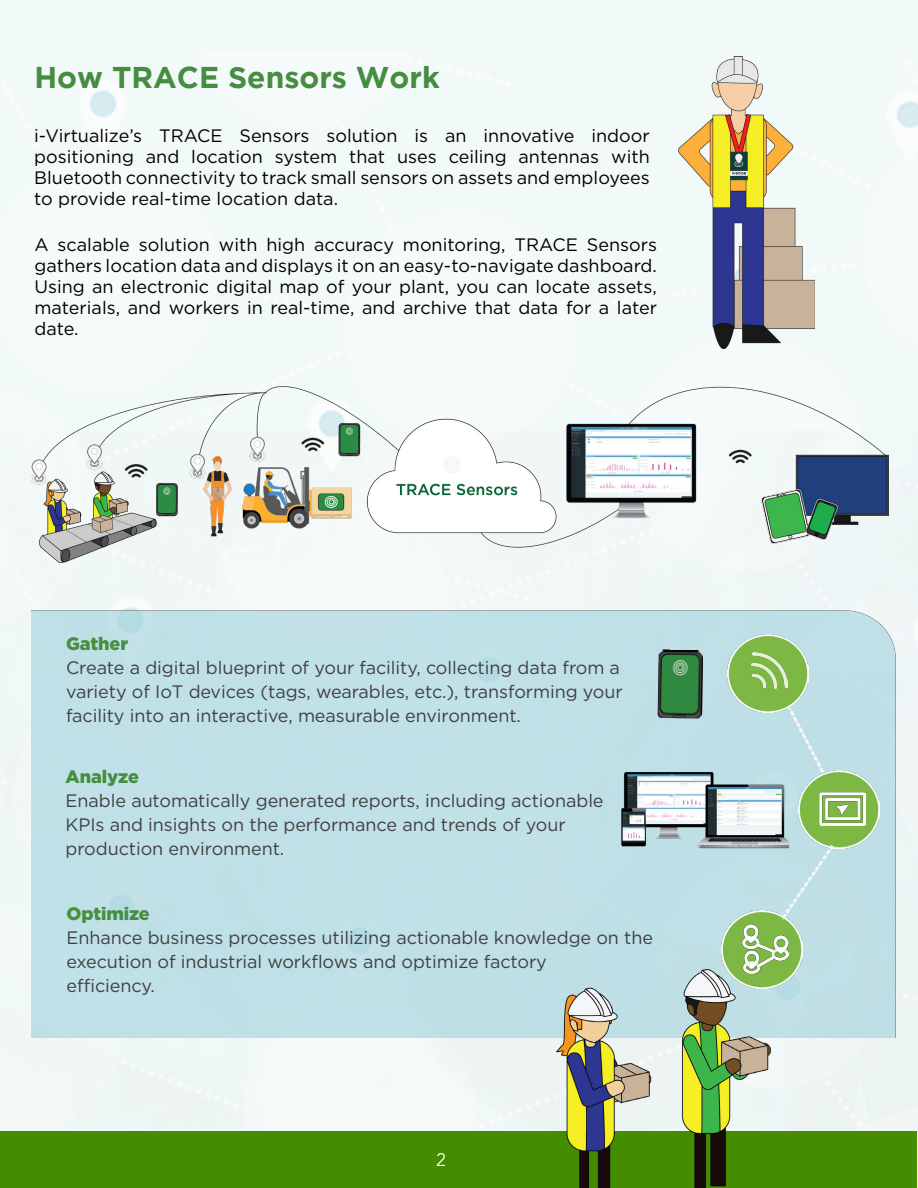
<style>
.page{position:relative;width:918px;height:1188px;background:#fff}
.page>*{position:absolute;margin:0;border:0;box-sizing:border-box;transform-origin:0 0}
.t1{font:700 30px "Gotham";color:#468d41}
.t2{font:18px/21px "Gotham";color:#000;text-align:justify}
.t3{font:18px/24px "Gotham";letter-spacing:-.005em;color:#414042}
.t4{font:900 18px "Gotham";letter-spacing:-.005em;color:#478e41}
.t5{font:18px "Avenir";color:#fffffb}
</style>
<div class="page">
<div style="left:1px;top:0;width:917px;height:1131px;background:#f2f9f9"></div>
<div style="left:0;top:1131px;width:917px;height:56px;background:#458c00"></div>
<div style="left:31px;top:611px;width:864px;height:426px;background:#bfe0e6"></div>
<img style="left:612px;top:761px;width:177px;height:88px">
<img style="left:788px;top:776px;width:11px;height:52px">
<img style="left:32px;top:386px;width:856px;height:177px">
<img style="left:678px;top:57px;width:137px;height:292px">
<img style="left:556px;top:970px;width:215px;height:218px">
<img style="left:658px;top:649px;width:45px;height:70px">
<img style="left:781px;top:693px;width:44px;height:81px">
<img style="left:728px;top:635px;width:81px;height:78px">
<img style="left:752px;top:653px;width:35px;height:35px">
<img style="left:799px;top:770px;width:80px;height:78px">
<img style="left:819px;top:793px;width:46px;height:33px">
<img style="left:722px;top:911px;width:80px;height:78px">
<img style="left:742px;top:924px;width:46px;height:50px">
<img style="left:781px;top:845px;width:53px;height:75px">
<h1 class="t1" style="left:34px;top:60px;width:407px">How TRACE Sensors Work</h1>
<p class="t2" style="left:34px;top:125px;width:617px">i-Virtualize’s TRACE Sensors solution is an innovative indoor positioning and location system that uses ceiling antennas with Bluetooth connectivity to track small sensors on assets and employees to provide real-time location data.</p>
<p class="t2" style="left:34px;top:234px;width:624px">A scalable solution with high accuracy monitoring, TRACE Sensors gathers location data and displays it on an easy-to-navigate dashboard.<br>Using an electronic digital map of your plant, you can locate assets, materials, and workers in real-time, and archive that data for a later date.</p>
<p class="t4" style="left:66px;top:631px;width:64px">Gather</p>
<p class="t3" style="left:66px;top:655px;width:558px">Create a digital blueprint of your facility, collecting data from a variety of IoT devices (tags, wearables, etc.), transforming your facility into an interactive, measurable environment.</p>
<p class="t4" style="left:66px;top:764px;width:75px">Analyze</p>
<p class="t3" style="left:66px;top:788px;width:539px">Enable automatically generated reports, including actionable<br>KPIs and insights on the performance and trends of your production environment.</p>
<p class="t4" style="left:67px;top:901px;width:85px">Optimize</p>
<p class="t3" style="left:67px;top:925px;width:588px">Enhance business processes utilizing actionable knowledge on the execution of industrial workflows and optimize factory<br>efficiency.</p>
<p class="t5" style="left:436px;top:1149px;width:12px">2</p>
</div>
